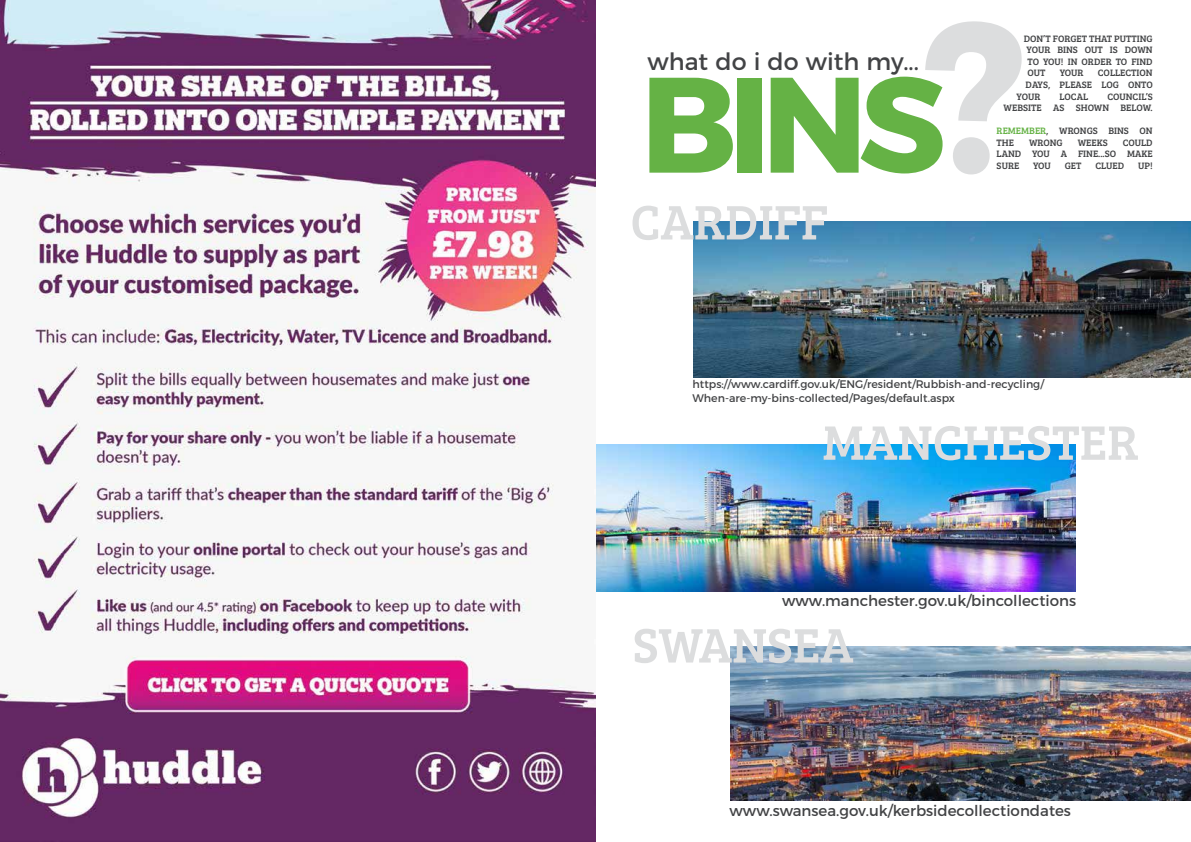
<style>
.page{position:relative;width:1191px;height:842px;background:#fff}
.page>*{position:absolute;margin:0;border:0;box-sizing:border-box;transform-origin:0 0}
.t1{font:700 135.4px "Montserrat";color:#65b245}
.t2{font:50px "Bree Serif";color:#dcddde}
.t3{font:23.8px "Montserrat";color:#424345}
.t4{font:15px "Montserrat";color:#424345}
.t5{font:11px/13.2px "Montserrat";color:#424345}
.t6{font:9.6px/11.5px "Bree Serif";color:#424345;text-align:justify}
.s1{color:#65b245}
</style>
<div class="page">
<img style="left:596px;top:445px;width:479px;height:146px">
<img style="left:730px;top:647px;width:461px;height:154px">
<img style="left:693px;top:222px;width:498px;height:156px">
<img style="left:0;top:0;width:595px;height:842px">
<h3 class="t3" style="left:647px;top:43px;width:273px">what do i do with my...</h3>
<h1 class="t1" style="left:640px;top:13px;width:307px">BINS</h1>
<h2 class="t2" style="left:630px;top:186px;width:199px">CARDIFF</h2>
<p class="t6" style="left:1026px;top:32px;width:128px;text-indent:-3px">DON’T FORGET THAT PUTTING YOUR BINS OUT IS DOWN TO YOU! IN ORDER TO FIND OUT</p>
<p class="t6" style="left:1059px;top:67px;width:25px">YOUR</p>
<p class="t6" style="left:1097px;top:67px;width:56px">COLLECTION</p>
<p class="t6" style="left:1025px;top:78px;width:129px">DAYS, PLEASE LOG ONTO</p>
<p class="t6" style="left:1016px;top:90px;width:25px">YOUR</p>
<p class="t6" style="left:1059px;top:90px;width:30px">LOCAL</p>
<p class="t6" style="left:1003px;top:90px;width:151px;text-align:right">COUNCIL’S<br>WEBSITE AS SHOWN BELOW.</p>
<p class="t6" style="left:996px;top:125px;width:158px"><span class="s1">REMEMBER</span>, WRONGS BINS ON<br>THE</p>
<p class="t6" style="left:996px;top:136px;width:158px;text-indent:126px">COULD LAND YOU A FINE...SO MAKE SURE</p>
<p class="t6" style="left:1029px;top:136px;width:35px">WRONG</p>
<p class="t6" style="left:1077px;top:136px;width:32px">WEEKS</p>
<p class="t6" style="left:1033px;top:159px;width:19px">YOU</p>
<p class="t6" style="left:1064px;top:159px;width:18px">GET</p>
<p class="t6" style="left:1095px;top:159px;width:30px">CLUED</p>
<p class="t6" style="left:1138px;top:159px;width:16px">UP!</p>
<p class="t5" style="left:692px;top:377px;width:353px">https://www.cardiff.gov.uk/ENG/resident/Rubbish-and-recycling/<br>When-are-my-bins-collected/Pages/default.aspx</p>
<h2 class="t2" style="left:822px;top:406px;width:317px">MANCHESTER</h2>
<h3 class="t4" style="left:782px;top:589px;width:295px">www.manchester.gov.uk/bincollections</h3>
<h2 class="t2" style="left:632px;top:609px;width:222px">SWANSEA</h2>
<h3 class="t4" style="left:729px;top:799px;width:343px">www.swansea.gov.uk/kerbsidecollectiondates</h3>
</div>
